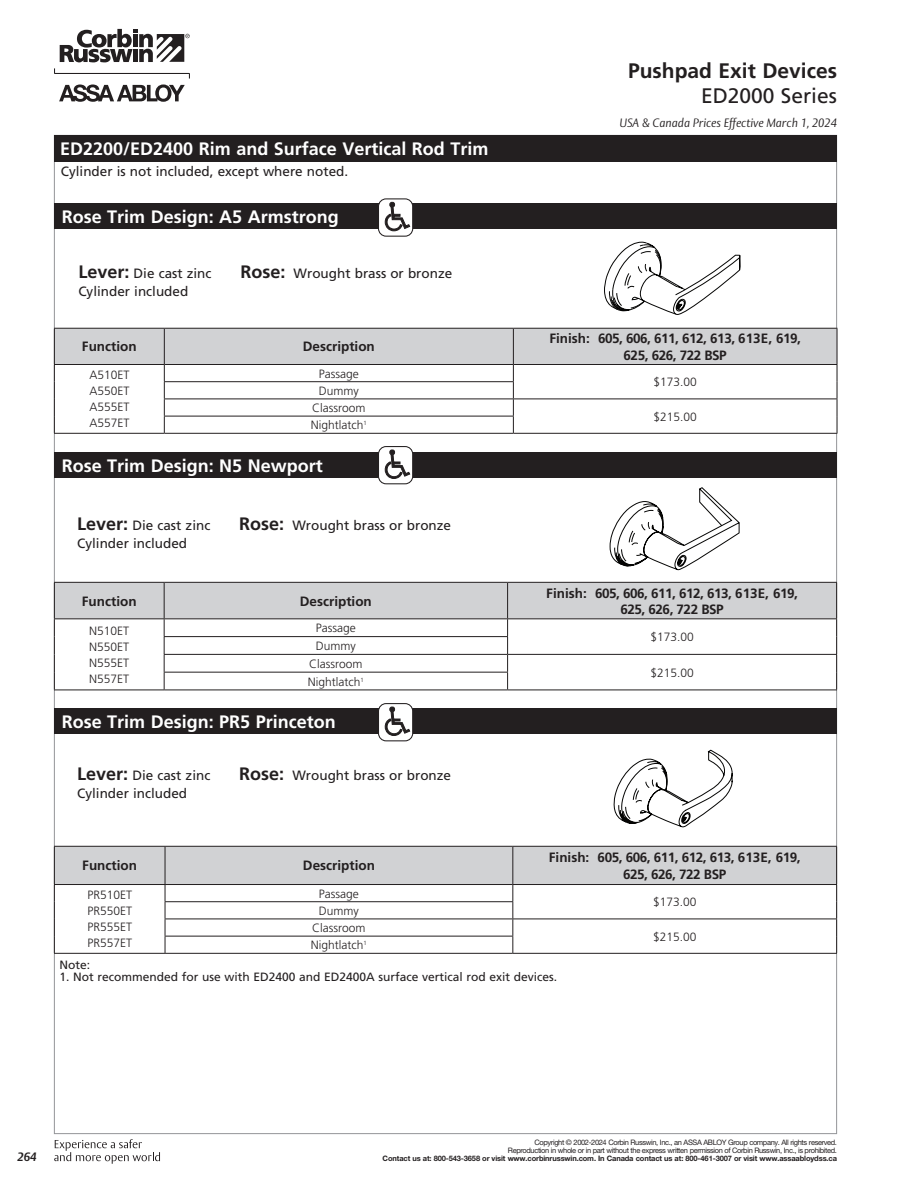
<style>
.page{position:relative;width:918px;height:1188px;background:#fff}
.page>*{position:absolute;margin:0;border:0;box-sizing:border-box;transform-origin:0 0}
.t1{font:700 21px "Frutiger LT Pro";color:#231f20}
.t2{font:21px "Frutiger LT Pro";color:#231f20}
.t3{font:700 18px "Frutiger LT Pro";color:#fff}
.t4{font:13.5px "Frutiger LT Pro";color:#231f20}
.t5{font:700 13.5px/16.2px "Frutiger LT Pro";letter-spacing:-.035em;color:#231f20;text-align:center}
.t6{font:700 13.5px "Frutiger LT Pro";color:#231f20}
.t7{font:300 12px/16px "Frutiger LT Pro";color:#231f20;text-align:justify}
.t8{font:12px "Frutiger LT Pro";color:#231f20}
.t9{font:italic 300 12px "ASSA Vesta";color:#231f20}
.t10{font:italic 700 12px "ASSA Vesta";color:#231f20}
.t11{font:7.5px/8.2px "Helvetica Neue LT Pro";letter-spacing:-.05em;color:#231f20;text-align:right}
.t12{font:700 7.5px "Helvetica Neue LT Pro";letter-spacing:-.015em;color:#231f20}
.s1{font-weight:700;font-size:18px}
</style>
<div class="page">
<svg style="left:54px;top:68px;width:136px;height:34px"></svg>
<svg style="left:60px;top:29px;width:130px;height:33px"></svg>
<svg style="left:54px;top:1139px;width:106px;height:25px"></svg>
<svg style="left:604px;top:242px;width:136px;height:73px"></svg>
<svg style="left:54px;top:328px;width:784px;height:105px"></svg>
<hr style="left:54px;top:433px;width:110px;height:1px;background:#231f20">
<hr style="left:164px;top:433px;width:349px;height:1px;background:#231f20">
<hr style="left:513px;top:433px;width:324px;height:1px;background:#231f20">
<svg style="left:54px;top:846px;width:783px;height:107px"></svg>
<hr style="left:54px;top:953px;width:111px;height:1px;background:#231f20">
<hr style="left:165px;top:953px;width:348px;height:1px;background:#231f20">
<hr style="left:513px;top:953px;width:324px;height:1px;background:#231f20">
<svg style="left:54px;top:582px;width:783px;height:108px"></svg>
<hr style="left:54px;top:690px;width:110px;height:1px;background:#231f20">
<hr style="left:164px;top:690px;width:344px;height:1px;background:#231f20">
<hr style="left:508px;top:690px;width:329px;height:1px;background:#231f20">
<div style="left:54px;top:203px;width:783px;height:26px;background:#231f20"></div>
<div style="left:54px;top:452px;width:783px;height:26px;background:#231f20"></div>
<div style="left:54px;top:708px;width:783px;height:26px;background:#231f20"></div>
<div style="left:54px;top:135px;width:783px;height:27px;background:#231f20"></div>
<div style="left:379px;top:199px;width:34px;height:37px;background:#fff;border-radius:8px"></div>
<svg style="left:385px;top:202px;width:25px;height:29px"></svg>
<div style="left:378px;top:198px;width:35px;height:39px;border:1px solid #231f20;border-radius:8px"></div>
<div style="left:379px;top:447px;width:34px;height:37px;background:#fff;border-radius:8px"></div>
<svg style="left:385px;top:450px;width:25px;height:29px"></svg>
<div style="left:378px;top:446px;width:35px;height:38px;border:1px solid #231f20;border-radius:8px"></div>
<div style="left:379px;top:704px;width:34px;height:37px;background:#fff;border-radius:8px"></div>
<svg style="left:385px;top:707px;width:25px;height:29px"></svg>
<div style="left:378px;top:703px;width:35px;height:38px;border:1px solid #231f20;border-radius:8px"></div>
<svg style="left:610px;top:487px;width:130px;height:83px"></svg>
<svg style="left:613px;top:750px;width:120px;height:78px"></svg>
<h1 class="t1" style="left:628px;top:58px;width:210px">Pushpad Exit Devices</h1>
<h1 class="t2" style="left:701px;top:84px;width:137px">ED2000 Series</h1>
<h2 class="t3" style="left:60px;top:138px;width:430px">ED2200/ED2400 Rim and Surface Vertical Rod Trim</h2>
<p class="t4" style="left:61px;top:163px;width:289px">Cylinder is not included, except where noted.</p>
<h2 class="t3" style="left:62px;top:206px;width:279px">Rose Trim Design: A5 Armstrong</h2>
<p class="t4" style="left:78px;top:266px;width:135px"><span class="s1">Lever:</span> Die cast zinc</p>
<p class="t4" style="left:240px;top:266px;width:213px"><span class="s1">Rose:</span> Wrought brass or bronze</p>
<p class="t4" style="left:78px;top:284px;width:111px">Cylinder included</p>
<p class="t9" style="left:620px;top:116px;width:219px">USA &amp; Canada Prices Effective March 1, 2024</p>
<p class="t6" style="left:82px;top:339px;width:56px">Function</p>
<p class="t6" style="left:303px;top:339px;width:73px">Description</p>
<p class="t5" style="left:549px;top:331px;width:253px">Finish: 605, 606, 611, 612, 613, 613E, 619,<br>625, 626, 722 BSP</p>
<p class="t7" style="left:89px;top:367px;width:42px">A510ET A550ET A555ET A557ET</p>
<p class="t7" style="left:319px;top:366px;width:42px">Passage</p>
<p class="t7" style="left:654px;top:374px;width:45px">$173.00</p>
<p class="t7" style="left:312px;top:382px;width:55px;line-height:17.2px;text-align:center">Dummy<br>Classroom</p>
<p class="t7" style="left:654px;top:409px;width:45px">$215.00</p>
<p class="t7" style="left:311px;top:417px;width:58px">Nightlatch<sup>1</sup></p>
<h2 class="t3" style="left:62px;top:455px;width:263px">Rose Trim Design: N5 Newport</h2>
<p class="t4" style="left:77px;top:517px;width:135px"><span class="s1">Lever:</span> Die cast zinc</p>
<p class="t4" style="left:239px;top:517px;width:213px"><span class="s1">Rose:</span> Wrought brass or bronze</p>
<p class="t4" style="left:77px;top:535px;width:111px">Cylinder included</p>
<p class="t6" style="left:82px;top:593px;width:56px">Function</p>
<p class="t6" style="left:300px;top:593px;width:73px">Description</p>
<p class="t5" style="left:546px;top:585px;width:253px">Finish: 605, 606, 611, 612, 613, 613E, 619,<br>625, 626, 722 BSP</p>
<p class="t7" style="left:89px;top:623px;width:42px">N510ET N550ET N555ET N557ET</p>
<p class="t7" style="left:316px;top:620px;width:42px">Passage</p>
<p class="t7" style="left:650px;top:629px;width:45px">$173.00</p>
<p class="t7" style="left:309px;top:637px;width:55px;line-height:17.7px;text-align:center">Dummy<br>Classroom</p>
<p class="t7" style="left:650px;top:665px;width:45px">$215.00</p>
<p class="t7" style="left:308px;top:673px;width:57px">Nightlatch<sup>1</sup></p>
<h2 class="t3" style="left:62px;top:711px;width:276px">Rose Trim Design: PR5 Princeton</h2>
<p class="t4" style="left:77px;top:768px;width:135px"><span class="s1">Lever:</span> Die cast zinc</p>
<p class="t4" style="left:239px;top:768px;width:213px"><span class="s1">Rose:</span> Wrought brass or bronze</p>
<p class="t4" style="left:77px;top:786px;width:111px">Cylinder included</p>
<p class="t6" style="left:82px;top:858px;width:56px">Function</p>
<p class="t6" style="left:303px;top:858px;width:73px">Description</p>
<p class="t5" style="left:549px;top:850px;width:253px">Finish: 605, 606, 611, 612, 613, 613E, 619,<br>625, 626, 722 BSP</p>
<p class="t7" style="left:87px;top:887px;width:46px">PR510ET PR550ET PR555ET PR557ET</p>
<p class="t7" style="left:319px;top:886px;width:42px">Passage</p>
<p class="t7" style="left:653px;top:894px;width:45px">$173.00</p>
<p class="t7" style="left:312px;top:902px;width:55px;line-height:17.2px;text-align:center">Dummy<br>Classroom</p>
<p class="t7" style="left:653px;top:929px;width:45px">$215.00</p>
<p class="t7" style="left:311px;top:937px;width:58px">Nightlatch<sup>1</sup></p>
<p class="t8" style="left:59px;top:958px;width:32px">Note:</p>
<p class="t8" style="left:59px;top:970px;width:499px">1. Not recommended for use with ED2400 and ED2400A surface vertical rod exit devices.</p>
<p class="t10" style="left:18px;top:1150px;width:20px">264</p>
<p class="t11" style="left:508px;top:1138px;width:331px">Copyright © 2002-2024 Corbin Russwin, Inc., an ASSA ABLOY Group company. All rights reserved.<br>Reproduction in whole or in part without the express written permission of Corbin Russwin, Inc., is prohibited.</p>
<p class="t12" style="left:383px;top:1154px;width:456px">Contact us at: 800-543-3658 or visit www.corbinrusswin.com. In Canada contact us at: 800-461-3007 or visit www.assaabloydss.ca</p>
</div>
